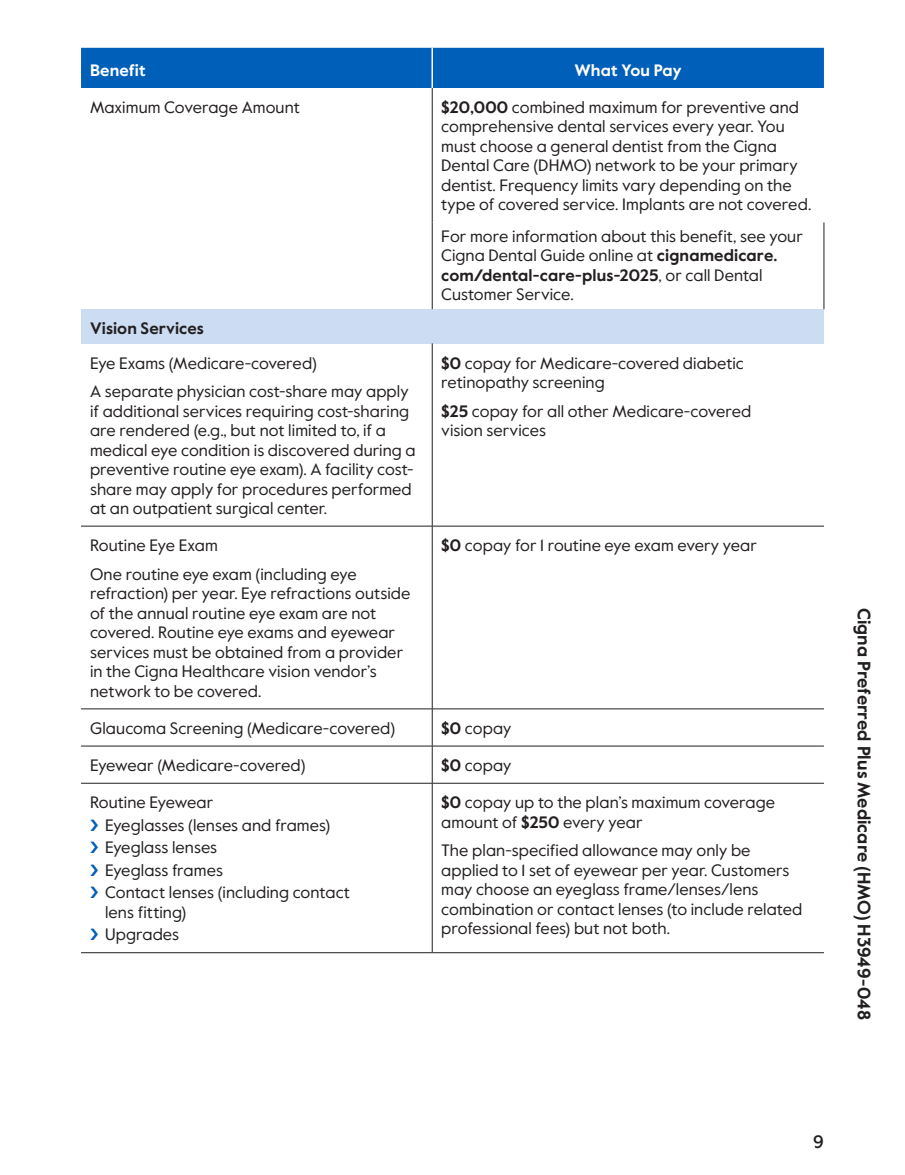
<style>
.page{position:relative;width:905px;height:1175px;background:#fff}
.page>*{position:absolute;margin:0;border:0;box-sizing:border-box;transform-origin:0 0}
.margin_plan_name{font:700 18px "Value Sans Pro";color:#231f20}
.t1{font:500 18px "Value Sans Pro";color:#231f20}
.table_para{font:16.5px/19.5px "Value Sans Pro";letter-spacing:.005em;color:#231f20}
.table_text{font:16.5px "Value Sans Pro";color:#231f20}
.table_row_h2_sctn_2{font:700 16.5px "Value Sans Pro";letter-spacing:.005em;color:#231f20}
.table_col_h1_align_center{font:700 16.5px "Value Sans Pro";color:#fff}
.table_col_h1_align_right{font:700 16.5px "Value Sans Pro";letter-spacing:.01em;color:#fff}
.s1{font-weight:700}
</style>
<div class="page">
<div style="left:81px;top:48px;width:743px;height:40px;background:#005fb9"></div>
<div style="left:81px;top:309px;width:743px;height:34px;background:#ccdcf2"></div>
<hr style="left:81px;top:526px;width:351px;height:1px;background:#231f20">
<hr style="left:432px;top:526px;width:392px;height:1px;background:#231f20">
<hr style="left:81px;top:708px;width:351px;height:1px;background:#231f20">
<hr style="left:432px;top:708px;width:392px;height:1px;background:#231f20">
<hr style="left:81px;top:745px;width:351px;height:1px;background:#231f20">
<hr style="left:432px;top:745px;width:392px;height:1px;background:#231f20">
<hr style="left:81px;top:783px;width:351px;height:1px;background:#231f20">
<hr style="left:432px;top:343px;width:1px;height:183px;background:#231f20">
<hr style="left:432px;top:526px;width:1px;height:182px;background:#231f20">
<hr style="left:432px;top:709px;width:1px;height:37px;background:#231f20">
<hr style="left:432px;top:746px;width:1px;height:37px;background:#231f20">
<hr style="left:81px;top:952px;width:351px;height:1px;background:#231f20">
<hr style="left:432px;top:952px;width:392px;height:1px;background:#231f20">
<hr style="left:431px;top:48px;width:2px;height:40px;background:#fff">
<hr style="left:432px;top:88px;width:1px;height:134px;background:#231f20">
<hr style="left:432px;top:222px;width:1px;height:87px;background:#231f20">
<hr style="left:432px;top:783px;width:392px;height:1px;background:#231f20">
<hr style="left:432px;top:783px;width:1px;height:169px;background:#231f20">
<hr style="left:823px;top:222px;width:1px;height:87px;background:#231f20">
<p class="table_col_h1_align_right" style="left:90px;top:60px;width:57px">Benefit</p>
<p class="table_col_h1_align_center" style="left:574px;top:60px;width:109px">What You Pay</p>
<p class="table_text" style="left:90px;top:97px;width:211px">Maximum Coverage Amount</p>
<p class="table_para" style="left:441px;top:98px;width:371px"><span class="s1">$20,000</span> combined maximum for preventive and comprehensive dental services every year. You must choose a general dentist from the Cigna Dental Care (DHMO) network to be your primary dentist. Frequency limits vary depending on the type of covered service. Implants are not covered.</p>
<p class="table_para" style="left:441px;top:226px;width:363px">For more information about this benefit, see your Cigna Dental Guide online at <span class="s1">cignamedicare. com/dental-care-plus-2025</span>, or call Dental Customer Service.</p>
<p class="table_row_h2_sctn_2" style="left:90px;top:319px;width:115px">Vision Services</p>
<p class="table_para" style="left:90px;top:353px;width:228px">Eye Exams (Medicare-covered)</p>
<p class="table_para" style="left:90px;top:382px;width:327px">A separate physician cost-share may apply if additional services requiring cost-sharing are rendered (e.g., but not limited to, if a medical eye condition is discovered during a preventive routine eye exam). A facility cost&shy;share may apply for procedures performed at an outpatient surgical center.</p>
<p class="table_para" style="left:441px;top:353px;width:304px"><span class="s1">$0</span> copay for Medicare-covered diabetic retinopathy screening</p>
<p class="table_para" style="left:441px;top:401px;width:312px"><span class="s1">$25</span> copay for all other Medicare-covered vision services</p>
<p class="table_para" style="left:90px;top:536px;width:129px">Routine Eye Exam</p>
<p class="table_para" style="left:90px;top:564px;width:322px">One routine eye exam (including eye refraction) per year. Eye refractions outside of the annual routine eye exam are not covered. Routine eye exams and eyewear services must be obtained from a provider in the Cigna Healthcare vision vendor’s network to be covered.</p>
<p class="table_para" style="left:441px;top:536px;width:317px"><span class="s1">$0</span> copay for 1 routine eye exam every year</p>
<p class="table_para" style="left:90px;top:719px;width:307px">Glaucoma Screening (Medicare-covered)</p>
<p class="table_para" style="left:441px;top:719px;width:72px"><span class="s1">$0</span> copay</p>
<p class="table_para" style="left:90px;top:756px;width:217px">Eyewear (Medicare-covered)</p>
<p class="table_para" style="left:441px;top:756px;width:72px"><span class="s1">$0</span> copay</p>
<p class="table_text" style="left:90px;top:792px;width:125px">Routine Eyewear</p>
<p class="table_para" style="left:105px;top:815px;width:227px">Eyeglasses (lenses and frames)</p>
<p class="table_para" style="left:105px;top:838px;width:114px">Eyeglass lenses</p>
<p class="table_para" style="left:105px;top:860px;width:119px">Eyeglass frames</p>
<p class="table_para" style="left:105px;top:883px;width:246px">Contact lenses (including contact lens fitting)</p>
<p class="table_para" style="left:105px;top:925px;width:76px">Upgrades</p>
<p class="table_para" style="left:441px;top:793px;width:335px"><span class="s1">$0</span> copay up to the plan’s maximum coverage amount of <span class="s1">$250</span> every year</p>
<p class="table_para" style="left:441px;top:841px;width:362px">The plan-specified allowance may only be applied to 1 set of eyewear per year. Customers may choose an eyeglass frame/lenses/lens combination or contact lenses (to include related professional fees) but not both.</p>
<p class="margin_plan_name" style="left:874px;top:608px;width:413px;rotate:90deg">Cigna Preferred Plus Medicare (HMO) H3949-048</p>
<p class="t1" style="left:813px;top:1130px;width:12px">9</p>
</div>
